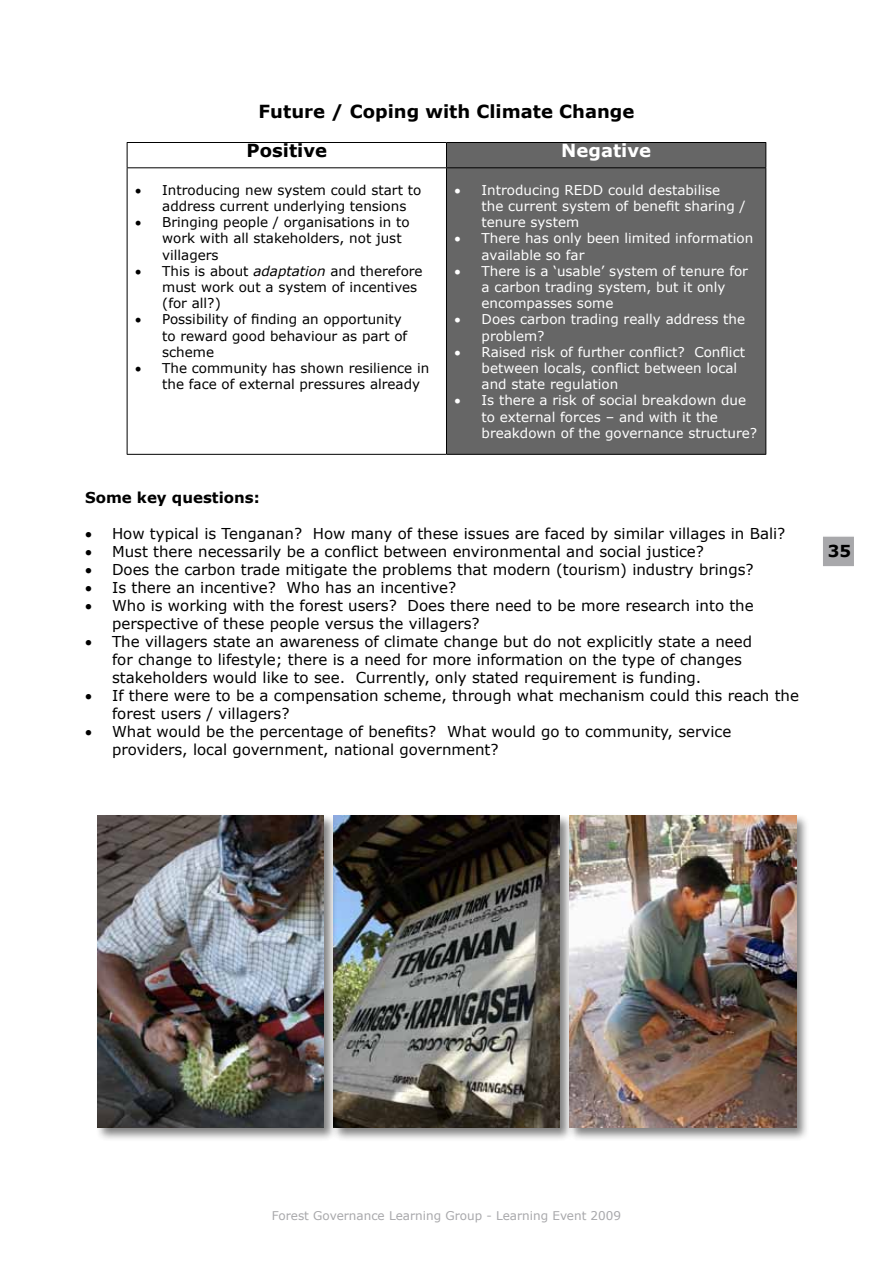
<style>
.page{position:relative;width:893px;height:1263px;background:#fff}
.page>*{position:absolute;margin:0;border:0;box-sizing:border-box;transform-origin:0 0}
.t1{font:700 18px/38.5px "Verdana";color:#000}
.t2{font:700 18px "Verdana";color:#fff}
.t3{font:700 16.5px "Verdana";color:#000}
.t4{font:15px/18px "Verdana";color:#000}
.t5{font:700 15px "Verdana";color:#000}
.t6{font:13.5px/16.2px "Verdana";color:#fff}
.t7{font:13.5px/16.2px "Verdana";color:#000}
.t8{font:12px "Verdana";color:#a8a8ab}
.s1{font-style:italic}
</style>
<div class="page">
<div style="left:821px;top:535px;width:34px;height:33px;background:#a8a8ab;border:2px solid #fff"></div>
<div style="left:447px;top:143px;width:318px;height:311px;background:#666"></div>
<hr style="left:127px;top:142px;width:319px;height:1px;background:#000">
<svg style="left:127px;top:143px;width:1px;height:24px"></svg>
<hr style="left:446px;top:142px;width:320px;height:1px;background:#000">
<svg style="left:446px;top:143px;width:1px;height:24px"></svg>
<svg style="left:765px;top:143px;width:1px;height:24px"></svg>
<hr style="left:127px;top:168px;width:1px;height:286px;background:#000">
<hr style="left:446px;top:168px;width:1px;height:286px;background:#000">
<hr style="left:765px;top:168px;width:1px;height:286px;background:#000">
<hr style="left:127px;top:454px;width:319px;height:1px;background:#000">
<hr style="left:446px;top:454px;width:320px;height:1px;background:#000">
<hr style="left:127px;top:167px;width:319px;height:1px;background:#000">
<hr style="left:446px;top:167px;width:320px;height:1px;background:#000">
<div style="left:332px;top:813px;width:241px;height:329px;background:#000;opacity:.5"></div>
<img style="left:337px;top:815px;width:222px;height:313px">
<div style="left:96px;top:813px;width:241px;height:329px;background:#000;opacity:.5"></div>
<img style="left:98px;top:815px;width:225px;height:313px">
<div style="left:568px;top:813px;width:241px;height:329px;background:#000;opacity:.5"></div>
<img style="left:570px;top:815px;width:226px;height:313px">
<p class="t1" style="left:247px;top:92px;width:389px;text-indent:12px">Future / Coping with Climate Change<br>Positive</p>
<p class="t2" style="left:561px;top:139px;width:91px">Negative</p>
<p class="t7" style="left:162px;top:181px;width:261px;text-indent:-27px">• Introducing new system could start to address current underlying tensions</p>
<p class="t7" style="left:162px;top:214px;width:249px;text-indent:-27px">• Bringing people / organisations in to work with all stakeholders, not just villagers</p>
<p class="t7" style="left:162px;top:262px;width:262px;text-indent:-27px">• This is about <span class="s1">adaptation</span> and therefore must work out a system of incentives (for all?)</p>
<p class="t7" style="left:162px;top:311px;width:247px;text-indent:-27px">• Possibility of finding an opportunity to reward good behaviour as part of scheme</p>
<p class="t7" style="left:162px;top:359px;width:269px;text-indent:-27px">• The community has shown resilience in the face of external pressures already</p>
<p class="t6" style="left:482px;top:181px;width:265px;text-indent:-27px">• Introducing REDD could destabilise<br>the current system of benefit sharing / tenure system</p>
<p class="t6" style="left:482px;top:230px;width:273px;text-indent:-27px">• There has only been limited information available so far</p>
<p class="t6" style="left:482px;top:262px;width:268px;text-indent:-27px">• There is a ‘usable’ system of tenure for a carbon trading system, but it only encompasses some</p>
<p class="t6" style="left:482px;top:311px;width:265px;text-indent:-27px">• Does carbon trading really address the problem?</p>
<p class="t6" style="left:482px;top:343px;width:265px;text-indent:-27px">• Raised risk of further conflict? Conflict between locals, conflict between local and state regulation</p>
<p class="t6" style="left:482px;top:392px;width:277px;text-indent:-27px">• Is there a risk of social breakdown due to external forces – and with it the breakdown of the governance structure?</p>
<p class="t5" style="left:85px;top:488px;width:176px">Some key questions:</p>
<p class="t4" style="left:85px;top:524px;width:702px">• How typical is Tenganan? How many of these issues are faced by similar villages in Bali?</p>
<p class="t4" style="left:85px;top:542px;width:620px">• Must there necessarily be a conflict between environmental and social justice?</p>
<p class="t4" style="left:85px;top:560px;width:670px">• Does the carbon trade mitigate the problems that modern (tourism) industry brings?</p>
<p class="t4" style="left:85px;top:578px;width:373px">• Is there an incentive? Who has an incentive?</p>
<p class="t4" style="left:112px;top:596px;width:643px;text-indent:-27px">• Who is working with the forest users? Does there need to be more research into the perspective of these people versus the villagers?</p>
<p class="t4" style="left:112px;top:632px;width:642px;text-indent:-27px">• The villagers state an awareness of climate change but do not explicitly state a need for change to lifestyle; there is a need for more information on the type of changes stakeholders would like to see. Currently, only stated requirement is funding.</p>
<p class="t4" style="left:112px;top:686px;width:688px;text-indent:-27px">• If there were to be a compensation scheme, through what mechanism could this reach the forest users / villagers?</p>
<p class="t4" style="left:112px;top:722px;width:621px;text-indent:-27px">• What would be the percentage of benefits? What would go to community, service providers, local government, national government?</p>
<p class="t3" style="left:828px;top:540px;width:25px">35</p>
<p class="t8" style="left:272px;top:1208px;width:351px">Forest Governance Learning Group - Learning Event 2009</p>
</div>
